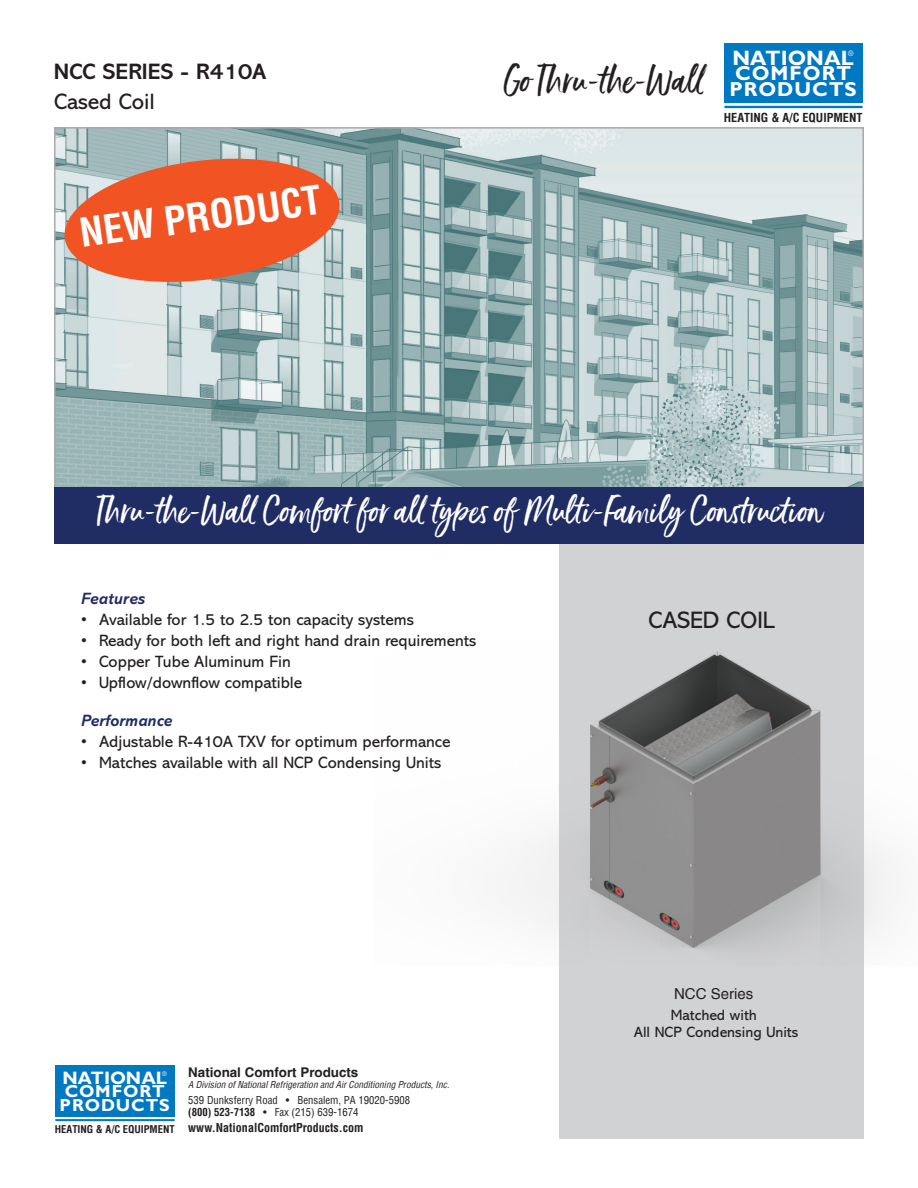
<style>
.page{position:relative;width:918px;height:1188px;background:#fff}
.page>*{position:absolute;margin:0;border:0;box-sizing:border-box;transform-origin:0 0}
.t1{font:700 condensed 39px "Helvetica LT Pro";color:#fff}
.t2{font:36px "Ernestand Emily Solid";color:#231f20}
.t3{font:34.5px "Ernestand Emily Solid";color:#fff}
.t4{font:24px "Abadi MT Pro";color:#231f20}
.t5{font:700 22.5px "Abadi MT Pro";color:#231f20}
.t6{font:22.5px "Abadi MT Pro";color:#231f20}
.t7{font:700 21px "Gill Sans";color:#fff}
.t8{font:700 20.25px/15.6px "Gill Sans";letter-spacing:.05em;color:#fff}
.t9{font:700 18.15px "Gill Sans";color:#fff}
.t10{font:700 17.55px/13.5px "Gill Sans";letter-spacing:.05em;color:#fff}
.t11{font:16.5px "Abadi MT Pro";color:#231f20}
.t12{font:italic 700 16.5px "Abadi MT Pro";color:#202c64}
.t13{font:15px/16.5px "Abadi MT Pro";color:#231f20;text-align:center}
.t14{font:15px "Helvetica";color:#231f20}
.t15{font:700 13.35px "Helvetica";color:#231f20}
.t16{font:700 condensed 12.15px "Helvetica";color:#231f20}
.t17{font:700 condensed 12px "Helvetica LT Pro";color:#231f20}
.t18{font:condensed 10.65px/12px "Helvetica";color:#231f20}
.t19{font:italic condensed 9.3px "Helvetica";color:#231f20}
.t20{font:condensed 7.2px "Helvetica";color:#fff;scale:.94 1}
.t21{font:condensed 6.15px "Helvetica";color:#fff;scale:.94 1}
.s1{font-family:"Helvetica LT Pro";font-weight:700}
</style>
<div class="page">
<img style="left:57px;top:130px;width:804px;height:357px">
<div style="left:559px;top:539px;width:305px;height:600px;background:#d1d2d4"></div>
<div style="left:54px;top:487px;width:810px;height:56px;background:#202c64"></div>
<hr style="left:55px;top:1119px;width:120px;height:2px;background:#0079c2">
<div style="left:55px;top:1065px;width:120px;height:52px;background:#0079c2"></div>
<hr style="left:724px;top:106px;width:139px;height:2px;background:#0079c2">
<div style="left:724px;top:43px;width:139px;height:60px;background:#0079c2"></div>
<svg style="left:60px;top:151px;width:284px;height:138px;background:#dc7b5b"></svg>
<img style="left:508px;top:651px;width:384px;height:298px">
<h3 class="t5" style="left:54px;top:59px;width:214px">NCC SERIES - R410A</h3>
<h3 class="t6" style="left:54px;top:89px;width:103px">Cased Coil</h3>
<h1 class="t1" style="left:76px;top:208px;width:245px;rotate:-8deg">NEW PRODUCT</h1>
<h2 class="t2" style="left:503px;top:58px;width:206px">Go Thru-the-Wall</h2>
<p class="t7" style="left:733px;top:45px;width:123px">NATIONAL</p>
<p class="t8" style="left:729px;top:66px;width:129px">COMFORT<br>PRODUCTS</p>
<p class="t20" style="left:848px;top:49px;width:7px">®</p>
<p class="t16" style="left:724px;top:109px;width:140px">HEATING &amp; A/C EQUIPMENT</p>
<h3 class="t3" style="left:97px;top:489px;width:727px">Thru-the-Wall Comfort for all types of Multi-Family Construction</h3>
<p class="t12" style="left:81px;top:589px;width:66px">Features</p>
<p class="t11" style="left:81px;top:610px;width:334px">• Available for 1.5 to 2.5 ton capacity systems</p>
<p class="t11" style="left:81px;top:631px;width:397px">• Ready for both left and right hand drain requirements</p>
<p class="t11" style="left:81px;top:652px;width:212px">• Copper Tube Aluminum Fin</p>
<p class="t11" style="left:81px;top:673px;width:222px">• Upflow/downflow compatible</p>
<p class="t12" style="left:81px;top:712px;width:93px">Performance</p>
<p class="t11" style="left:81px;top:733px;width:371px">• Adjustable R-410A TXV for optimum performance</p>
<p class="t11" style="left:81px;top:754px;width:362px">• Matches available with all NCP Condensing Units</p>
<p class="t15" style="left:188px;top:1064px;width:172px">National Comfort Products</p>
<p class="t19" style="left:188px;top:1078px;width:263px">A Division of National Refrigeration and Air Conditioning Products, Inc.</p>
<p class="t18" style="left:188px;top:1094px;width:223px">539 Dunksferry Road • Bensalem, PA 19020-5908 <span class="s1">(800) 523-7138</span> • Fax (215) 639-1674</p>
<p class="t17" style="left:55px;top:1120px;width:310px"><sub>HEATING</sub> <sub>&amp;</sub> <sub>A/C</sub> <sub>EQUIPMENT</sub> www.NationalComfortProducts.com</p>
<p class="t9" style="left:62px;top:1067px;width:106px">NATIONAL</p>
<p class="t10" style="left:60px;top:1085px;width:112px">COMFORT<br>PRODUCTS</p>
<p class="t21" style="left:162px;top:1070px;width:6px">®</p>
<h3 class="t4" style="left:648px;top:607px;width:128px">CASED COIL</h3>
<p class="t14" style="left:674px;top:985px;width:81px">NCC Series</p>
<p class="t13" style="left:634px;top:1007px;width:166px">Matched with<br>All NCP Condensing Units</p>
</div>
